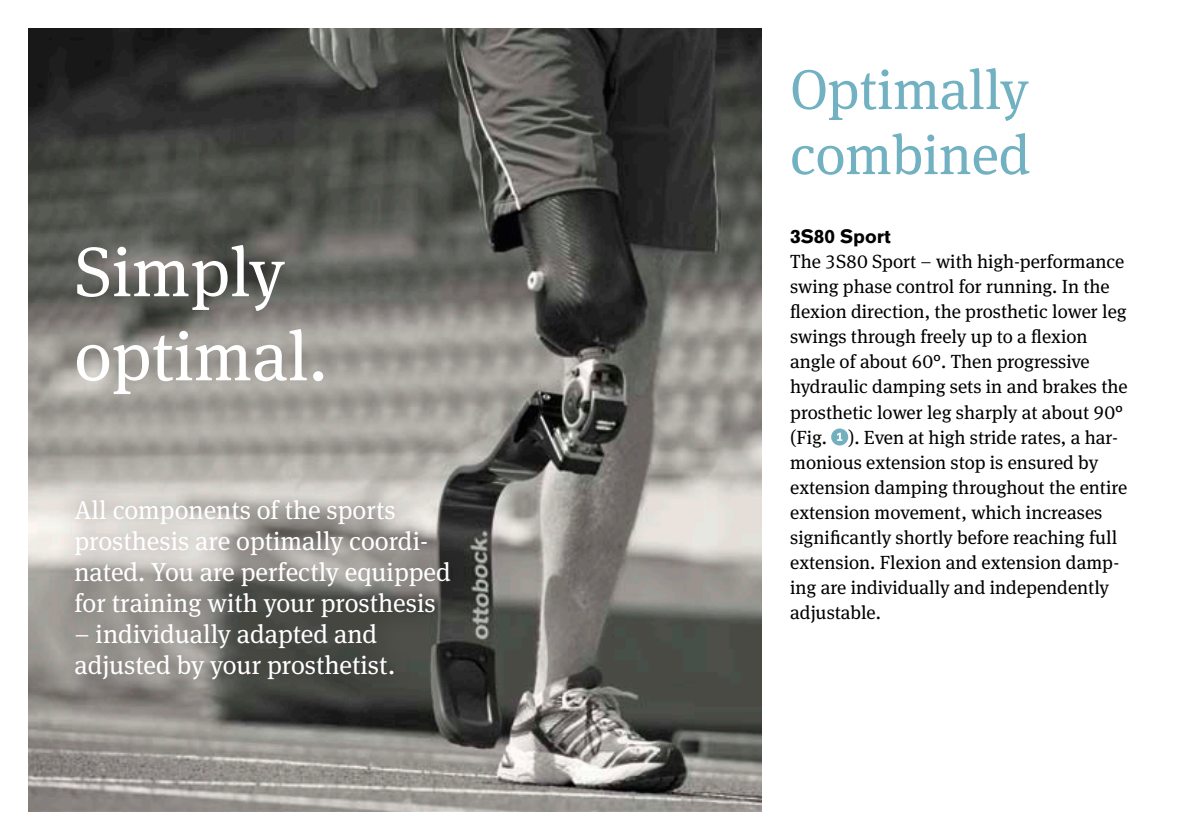
<style>
.page{position:relative;width:1191px;height:840px;background:#fff}
.page>*{position:absolute;margin:0;border:0;box-sizing:border-box;transform-origin:0 0}
.t1{font:70px/84px "OBO Serif";color:#fff}
.t2{font:56px/65px "OBO Serif";color:#71b1c2}
.t3{font:26px/31px "OBO Serif";color:#fff}
.t4{font:19px/25px "OBO Serif";color:#000}
.t5{font:700 19px "OBO Sans";color:#000}
</style>
<div class="page">
<div style="left:831px;top:428px;width:17px;height:17px;background:#72b0c0;border-radius:50%"></div>
<svg style="left:837px;top:432px;width:5px;height:8px"></svg>
<img style="left:28px;top:28px;width:734px;height:782px">
<div style="left:49px;top:473px;width:420px;height:225px;background:#000;opacity:.65"></div>
<h1 class="t1" style="left:74px;top:230px;width:255px">Simply optimal.</h1>
<h3 class="t3" style="left:74px;top:494px;width:378px">All components of the sports prosthesis are optimally coordi&shy;nated. You are perfectly equipped for training with your prosthesis</h3>
<h3 class="t3" style="left:74px;top:618px;width:322px">– individually adapted and adjusted by your prosthetist.</h3>
<h2 class="t2" style="left:790px;top:57px;width:242px">Optimally combined</h2>
<p class="t5" style="left:790px;top:225px;width:102px">3S80 Sport</p>
<p class="t4" style="left:790px;top:249px;width:339px">The 3S80 Sport – with high-performance swing phase control for running. In the flexion direction, the prosthetic lower leg swings through freely up to a flexion angle of about 60°. Then progressive hydraulic damping sets in and brakes the prosthetic lower leg sharply at about 90° (Fig. ). Even at high stride rates, a har&shy;monious extension stop is ensured by extension damping throughout the entire extension movement, which increases significantly shortly before reaching full extension. Flexion and extension damp&shy;ing are individually and independently adjustable.</p>
</div>
